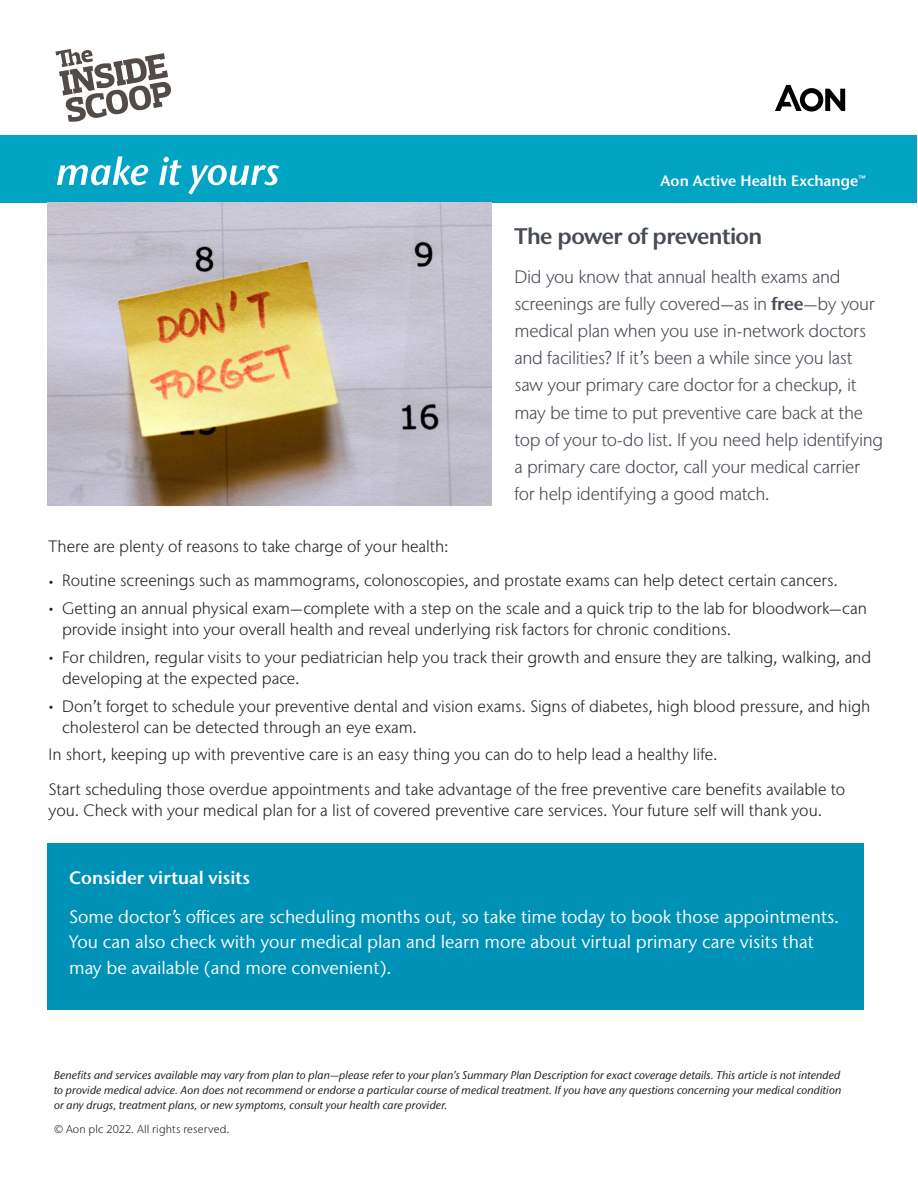
<style>
.page{position:relative;width:918px;height:1188px;background:#fff}
.page>*{position:absolute;margin:0;border:0;box-sizing:border-box;transform-origin:0 0}
.t1{font:600 22.5px "Stone Sans IIITC Pro";letter-spacing:-.025em;color:#464b54}
.P_Intro{font:300 18px/27px "Stone Sans IIITC Pro";letter-spacing:-.015em;color:#464b54}
.t2{font:18px/25.5px "Stone Sans IIITC Pro";color:#fff}
.t3{font:600 18px "Stone Sans IIITC Pro";color:#fff}
.t4{font:300 16.5px/21px "Stone Sans IIITC Pro";letter-spacing:-.005em;color:#231f20}
.L1_bullet{font:600 15px "Stone Sans IIITC Pro";color:#fff}
.t5{font:italic 500 11.25px/15px "Stone Sans IIITC Pro";letter-spacing:.01em;color:#231f20;text-align:justify}
.t6{font:300 11.25px "Stone Sans IIITC Pro";letter-spacing:.015em;color:#231f20}
.s1{font-weight:600}
.s2{font-size:10.5px}
</style>
<div class="page">
<svg style="left:56px;top:49px;width:115px;height:73px"></svg>
<svg style="left:775px;top:85px;width:70px;height:27px"></svg>
<div style="left:1px;top:135px;width:916px;height:68px;background:#02a4c4"></div>
<svg style="left:57px;top:156px;width:91px;height:29px"></svg>
<svg style="left:159px;top:157px;width:23px;height:28px"></svg>
<svg style="left:188px;top:165px;width:91px;height:30px"></svg>
<img style="left:48px;top:203px;width:443px;height:302px">
<div style="left:48px;top:844px;width:816px;height:166px;background:#0091b6"></div>
<p class="L1_bullet" style="left:661px;top:171px;width:207px">Aon Active Health Exchange™</p>
<h1 class="t1" style="left:514px;top:222px;width:249px">The power of prevention</h1>
<p class="P_Intro" style="left:514px;top:264px;width:370px">Did you know that annual health exams and screenings are fully covered—as in <span class="s1">free</span>—by your medical plan when you use in-network doctors and facilities? If it’s been a while since you last saw your primary care doctor for a checkup, it may be time to put preventive care back at the top of your to-do list. If you need help identifying a primary care doctor, call your medical carrier for help identifying a good match.</p>
<p class="t4" style="left:49px;top:535px;width:401px">There are plenty of reasons to take charge of your health:</p>
<p class="t4" style="left:49px;top:570px;width:791px"><span class="s2">•</span> Routine screenings such as mammograms, colonoscopies, and prostate exams can help detect certain cancers.</p>
<p class="t4" style="left:62px;top:598px;width:806px;text-indent:-14px"><span class="s2">•</span> Getting an annual physical exam—complete with a step on the scale and a quick trip to the lab for bloodwork—can provide insight into your overall health and reveal underlying risk factors for chronic conditions.</p>
<p class="t4" style="left:62px;top:646px;width:811px;text-indent:-14px"><span class="s2">•</span> For children, regular visits to your pediatrician help you track their growth and ensure they are talking, walking, and developing at the expected pace.</p>
<p class="t4" style="left:62px;top:695px;width:810px;text-indent:-14px"><span class="s2">•</span> Don’t forget to schedule your preventive dental and vision exams. Signs of diabetes, high blood pressure, and high cholesterol can be detected through an eye exam.</p>
<p class="t4" style="left:49px;top:744px;width:670px">In short, keeping up with preventive care is an easy thing you can do to help lead a healthy life.</p>
<p class="t4" style="left:49px;top:778px;width:798px">Start scheduling those overdue appointments and take advantage of the free preventive care benefits available to you. Check with your medical plan for a list of covered preventive care services. Your future self will thank you.</p>
<h2 class="t3" style="left:69px;top:866px;width:182px">Consider virtual visits</h2>
<h2 class="t2" style="left:69px;top:903px;width:772px">Some doctor’s offices are scheduling months out, so take time today to book those appointments.<br>You can also check with your medical plan and learn more about virtual primary care visits that may be available (and more convenient).</h2>
<p class="t5" style="left:54px;top:1068px;width:789px">Benefits and services available may vary from plan to plan—please refer to your plan’s Summary Plan Description for exact coverage details. This article is not intended to provide medical advice. Aon does not recommend or endorse a particular course of medical treatment. If you have any questions concerning your medical condition or any drugs, treatment plans, or new symptoms, consult your health care provider.</p>
<p class="t6" style="left:54px;top:1122px;width:177px">© Aon plc 2022. All rights reserved.</p>
</div>
